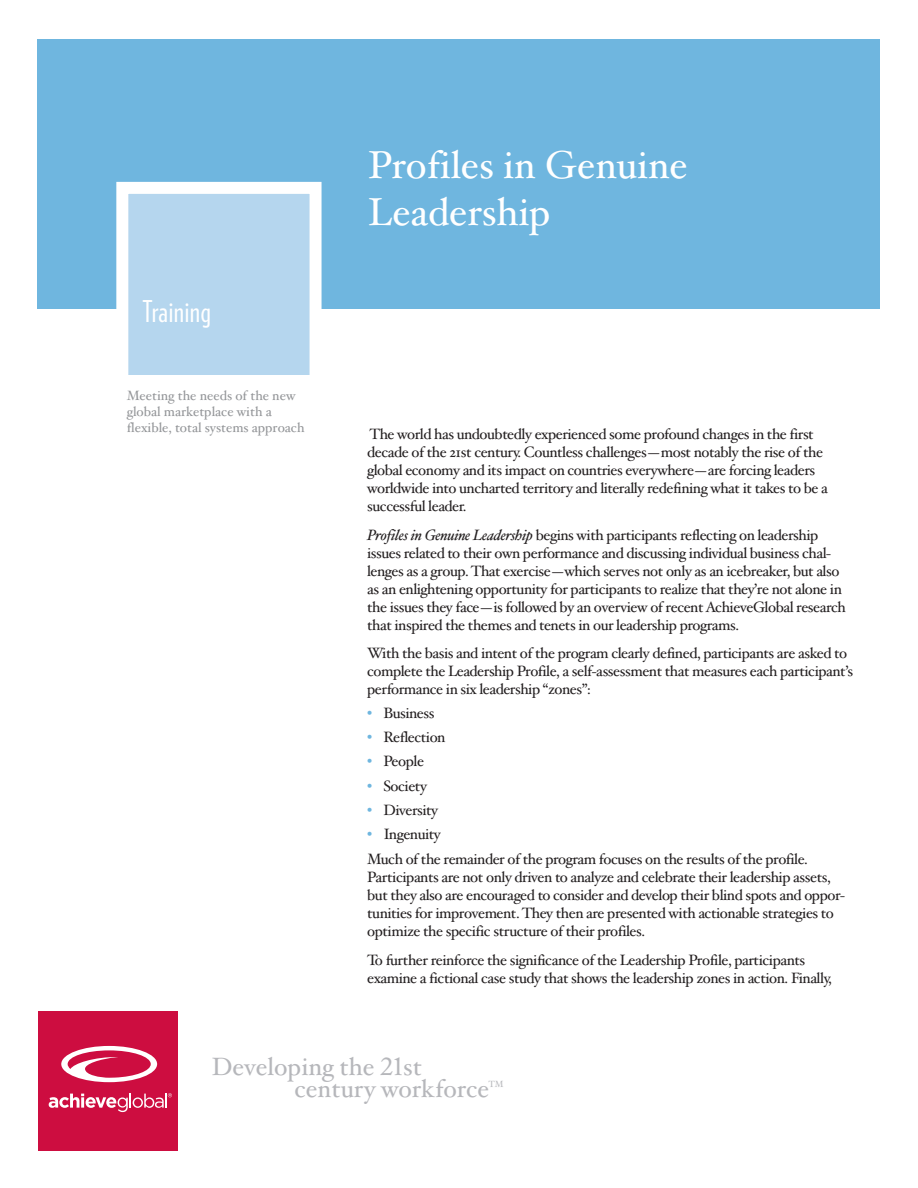
<style>
.page{position:relative;width:918px;height:1188px;background:#fff}
.page>*{position:absolute;margin:0;border:0;box-sizing:border-box;transform-origin:0 0}
.t1{font:39px/46.8px "Hoefler Txt";color:#fff}
.t2{font:30px "Verlag Compressed";letter-spacing:.02em;color:#fff}
.t3{font:25.2px/22.5px "Hoefler Txt";color:#b6b7bb}
.t4{font:15px/18px "Hoefler Txt";letter-spacing:-.03em;color:#231f20}
.t5{font:13.5px/16.2px "Hoefler Txt";color:#939598}
.t6{font:9px "Hoefler Txt";color:#b6b7bb}
.s1{font-style:italic}
.s2{color:#6fb6df}
.s3{font-family:"Hoefler Txt Roman Alt"}
</style>
<div class="page">
<div style="left:38px;top:39px;width:842px;height:270px;background:#6fb6df"></div>
<div style="left:128px;top:194px;width:182px;height:181px;background:#b5d6ee"></div>
<div style="left:116px;top:182px;width:206px;height:205px;border:12px solid #fff"></div>
<div style="left:39px;top:1011px;width:139px;height:140px;background:#cd0d40"></div>
<svg style="left:61px;top:1046px;width:96px;height:36px"></svg>
<svg style="left:49px;top:1093px;width:123px;height:19px"></svg>
<h2 class="t2" style="left:142px;top:301px;width:70px">Training</h2>
<p class="t5" style="left:127px;top:389px;width:179px">Meeting the needs of the new global marketplace with a flexible, total systems approach</p>
<h1 class="t1" style="left:368px;top:146px;width:321px">Profiles in Genuine<br>Leadership</h1>
<p class="t4" style="left:367px;top:426px;width:462px">The world has undoubtedly experienced some profound changes in the first decade of the 21st century. Countless challenges—most notably the rise of the global economy and its impact on countries everywhere—are forcing leaders worldwide into uncharted territory and literally redefining what it takes to be a successful leader.</p>
<p class="t4" style="left:367px;top:527px;width:480px"><span class="s1">Profiles in Genuine Leadership</span> begins with participants reflecting on leadership issues related to their own performance and discussing individual business chal&shy;lenges as a group. That exercise—which serves not only as an icebreaker, but also as an enlightening opportunity for participants to realize that they’re not alone in the issues they face—is followed by an overview of recent AchieveGlobal research that inspired the themes and tenets in our leadership programs.</p>
<p class="t4" style="left:367px;top:646px;width:487px">With the basis and intent of the program clearly defined, participants are asked to complete the Leadership Profile, a self-assessment that measures each participant’s performance in six leadership “zones”:</p>
<p class="t4" style="left:367px;top:706px;width:69px"><span class="s2">•</span> Business</p>
<p class="t4" style="left:367px;top:730px;width:80px"><span class="s2">•</span> Reflection</p>
<p class="t4" style="left:367px;top:754px;width:58px"><span class="s2">•</span> People</p>
<p class="t4" style="left:367px;top:778px;width:61px"><span class="s2">•</span> Society</p>
<p class="t4" style="left:367px;top:802px;width:72px"><span class="s2">•</span> Diversity</p>
<p class="t4" style="left:367px;top:822px;width:442px;line-height:25.8px"><span class="s2">•</span> Ingenuity<br>Much of the remainder of the program focuses on the results of the profile.</p>
<p class="t4" style="left:367px;top:870px;width:479px">Participants are not only driven to analyze and celebrate their leadership assets, but they also are encouraged to consider and develop their blind spots and oppor&shy;tunities for improvement. They then are presented with actionable strategies to optimize the specific structure of their profiles.</p>
<p class="t4" style="left:367px;top:953px;width:466px">To further reinforce the significance of the Leadership Profile, participants examine a fictional case study that shows the leadership zones in action. Finally,</p>
<h3 class="t3" style="left:295px;top:1055px;width:196px;text-indent:-83px">Developing the <span class="s3">21</span>st century workforce</h3>
<p class="t6" style="left:488px;top:1078px;width:17px">TM</p>
</div>
